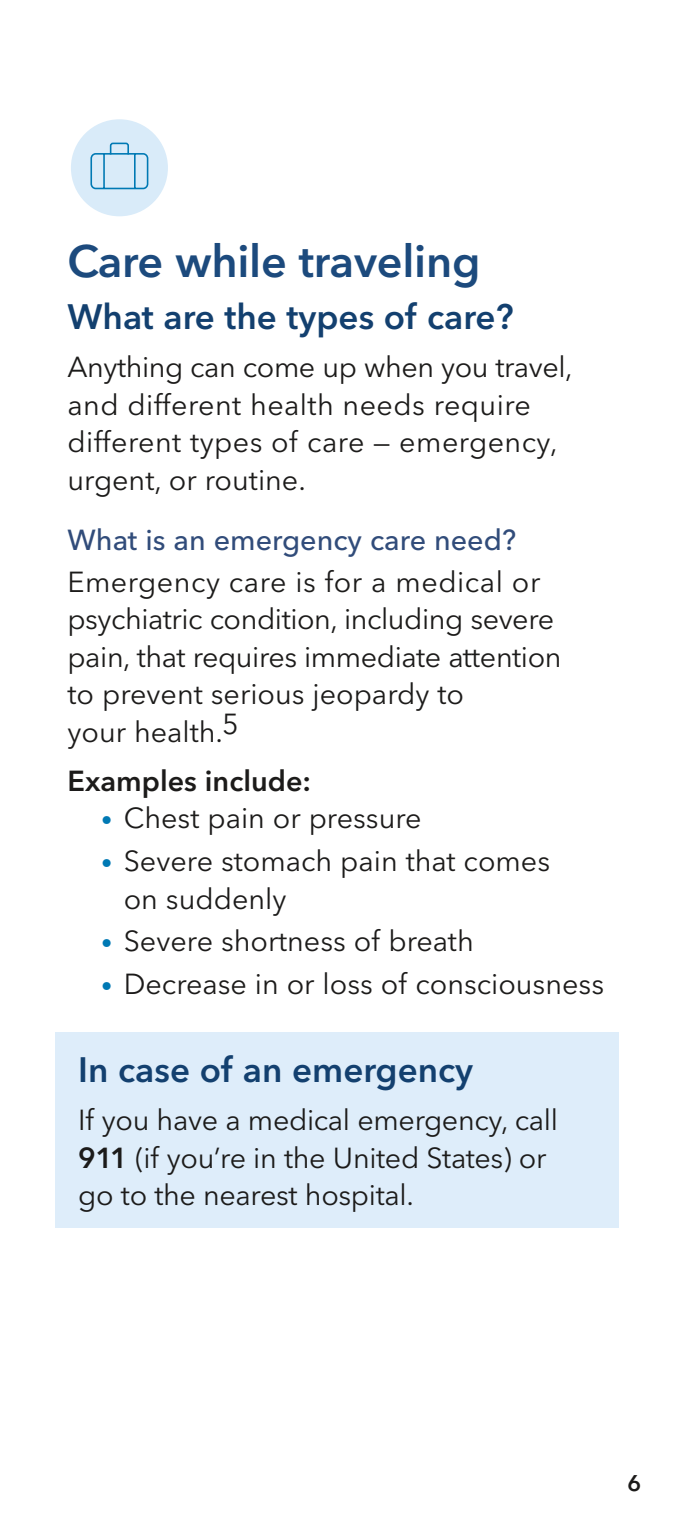
<style>
.page{position:relative;width:675px;height:1530px;background:#fff}
.page>*{position:absolute;margin:0;border:0;box-sizing:border-box;transform-origin:0 0}
.Head_1_Bold_18_21{font:600 45px "Avenir Next LT Pro";letter-spacing:-.005em;color:#1c4a7d}
.Subhead_1_Bold_14_19{font:600 35px "Avenir Next LT Pro";color:#13406f}
.Body_1_Reg_11_5_15{font:28.75px/37.5px "Avenir Next LT Pro";color:#1c1b1a}
.Body_2_Med_11_5_15{font:500 28.75px "Avenir Next LT Pro";color:#314c7a}
.Body_1_Reg_11_5_15-2{font:600 28.75px "Avenir Next LT Pro";color:#1c1b1a}
.t1{font:600 22.5px "Avenir Next LT Pro";color:#1c1b1a}
.s1{font-size:22.5px;color:#0079b4}
.s2{font-weight:600}
</style>
<div class="page">
<div style="left:56px;top:1033px;width:563px;height:195px;background:#deedfa"></div>
<div style="left:71px;top:119px;width:97px;height:97px;background:#d9ebf9;border-radius:50%"></div>
<svg style="left:90px;top:142px;width:59px;height:48px"></svg>
<p class="Head_1_Bold_18_21" style="left:68px;top:234px;width:415px">Care while traveling</p>
<p class="Subhead_1_Bold_14_19" style="left:68px;top:295px;width:448px">What are the types of care?</p>
<p class="Body_1_Reg_11_5_15" style="left:68px;top:349px;width:507px">Anything can come up when you travel, and different health needs require different types of care — emergency, urgent, or routine.</p>
<p class="Body_2_Med_11_5_15" style="left:68px;top:523px;width:450px">What is an emergency care need?</p>
<p class="Body_1_Reg_11_5_15" style="left:68px;top:563px;width:496px">Emergency care is for a medical or psychiatric condition, including severe pain, that requires immediate attention to prevent serious jeopardy to<br>your health.5</p>
<p class="Body_1_Reg_11_5_15-2" style="left:68px;top:763px;width:245px">Examples include:</p>
<p class="Body_1_Reg_11_5_15" style="left:101px;top:799px;width:322px"><span class="s1">•</span> Chest pain or pressure</p>
<p class="Body_1_Reg_11_5_15" style="left:124px;top:842px;width:428px;text-indent:-22px"><span class="s1">•</span> Severe stomach pain that comes on suddenly</p>
<p class="Body_1_Reg_11_5_15" style="left:101px;top:923px;width:374px"><span class="s1">•</span> Severe shortness of breath</p>
<p class="Body_1_Reg_11_5_15" style="left:101px;top:966px;width:504px"><span class="s1">•</span> Decrease in or loss of consciousness</p>
<p class="Subhead_1_Bold_14_19" style="left:78px;top:1048px;width:396px">In case of an emergency</p>
<p class="Body_1_Reg_11_5_15" style="left:78px;top:1102px;width:481px">If you have a medical emergency, call<br><span class="s2">911</span> (if you’re in the United States) or go to the nearest hospital.</p>
<p class="t1" style="left:628px;top:1469px;width:15px">6</p>
</div>
